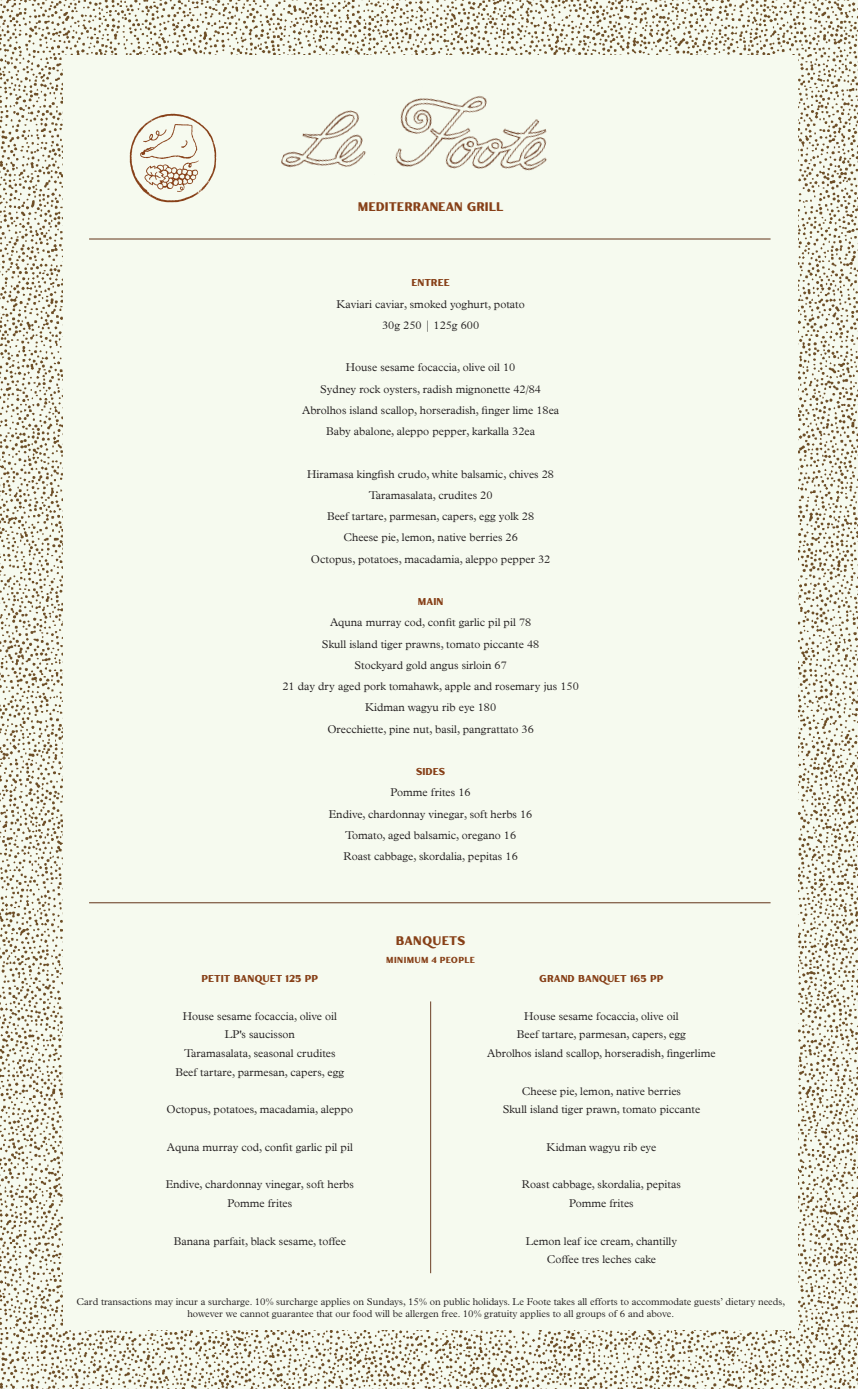
<style>
.page{position:relative;width:858px;height:1389px;background:#fff}
.page>*{position:absolute;margin:0;border:0;box-sizing:border-box;transform-origin:0 0}
.HEAD{font:12.5px "Hertical Sans";color:#874018}
.sub_head{font:12.5px "Hertical Sans";letter-spacing:.015em;color:#874018}
.wine_columns{font:300 11.25px "Plantin MT Pro";color:#231f20}
.t1{font:300 10px "Plantin Std";color:#231f20}
.wine_columns-2{font:10px "Hertical Sans";color:#874018}
.sub_head-2{font:8.75px "Hertical Sans";letter-spacing:.04em;color:#874018}
</style>
<div class="page">
<img style="left:0;top:0;width:857px;height:1389px">
<div style="left:63px;top:56px;width:735px;height:1274px;background:#f6faef"></div>
<img style="left:279px;top:44px;width:282px;height:127px">
<hr style="left:89px;top:238px;width:681px;height:2px;background:#6c3f26">
<hr style="left:89px;top:902px;width:681px;height:1px;background:#6c3f26">
<hr style="left:430px;top:1001px;width:1px;height:272px;background:#6c3f26">
<img style="left:129px;top:113px;width:88px;height:90px">
<p class="HEAD" style="left:358px;top:198px;width:147px">MEDITERRANEAN GRILL</p>
<p class="wine_columns-2" style="left:411px;top:276px;width:40px">ENTREE</p>
<p class="wine_columns" style="left:336px;top:297px;width:190px">Kaviari caviar, smoked yoghurt, potato</p>
<p class="wine_columns" style="left:382px;top:319px;width:99px">30g 250 | 125g 600</p>
<p class="wine_columns" style="left:346px;top:361px;width:171px">House sesame focaccia, olive oil 10</p>
<p class="wine_columns" style="left:320px;top:382px;width:222px">Sydney rock oysters, radish mignonette 42/84</p>
<p class="wine_columns" style="left:302px;top:404px;width:259px">Abrolhos island scallop, horseradish, finger lime 18ea</p>
<p class="wine_columns" style="left:326px;top:425px;width:210px">Baby abalone, aleppo pepper, karkalla 32ea</p>
<p class="wine_columns" style="left:307px;top:467px;width:248px">Hiramasa kingfish crudo, white balsamic, chives 28</p>
<p class="wine_columns" style="left:369px;top:489px;width:125px">Taramasalata, crudites 20</p>
<p class="wine_columns" style="left:327px;top:510px;width:209px">Beef tartare, parmesan, capers, egg yolk 28</p>
<p class="wine_columns" style="left:343px;top:531px;width:176px">Cheese pie, lemon, native berries 26</p>
<p class="wine_columns" style="left:311px;top:552px;width:241px">Octopus, potatoes, macadamia, aleppo pepper 32</p>
<p class="wine_columns-2" style="left:418px;top:595px;width:27px">MAIN</p>
<p class="wine_columns" style="left:330px;top:616px;width:203px">Aquna murray cod, confit garlic pil pil 78</p>
<p class="wine_columns" style="left:322px;top:637px;width:219px">Skull island tiger prawns, tomato piccante 48</p>
<p class="wine_columns" style="left:354px;top:659px;width:154px">Stockyard gold angus sirloin 67</p>
<p class="wine_columns" style="left:282px;top:680px;width:298px">21 day dry aged pork tomahawk, apple and rosemary jus 150</p>
<p class="wine_columns" style="left:365px;top:701px;width:133px">Kidman wagyu rib eye 180</p>
<p class="wine_columns" style="left:327px;top:722px;width:208px">Orecchiette, pine nut, basil, pangrattato 36</p>
<p class="wine_columns-2" style="left:416px;top:765px;width:31px">SIDES</p>
<p class="wine_columns" style="left:390px;top:786px;width:82px">Pomme frites 16</p>
<p class="wine_columns" style="left:329px;top:807px;width:205px">Endive, chardonnay vinegar, soft herbs 16</p>
<p class="wine_columns" style="left:345px;top:829px;width:173px">Tomato, aged balsamic, oregano 16</p>
<p class="wine_columns" style="left:343px;top:850px;width:176px">Roast cabbage, skordalia, pepitas 16</p>
<p class="wine_columns-2" style="left:201px;top:972px;width:118px">PETIT BANQUET 125 PP</p>
<p class="wine_columns" style="left:183px;top:1009px;width:156px">House sesame focaccia, olive oil</p>
<p class="wine_columns" style="left:225px;top:1028px;width:72px">LP's saucisson</p>
<p class="wine_columns" style="left:184px;top:1047px;width:153px">Taramasalata, seasonal crudites</p>
<p class="wine_columns" style="left:175px;top:1066px;width:170px">Beef tartare, parmesan, capers, egg</p>
<p class="wine_columns" style="left:166px;top:1103px;width:188px">Octopus, potatoes, macadamia, aleppo</p>
<p class="wine_columns" style="left:167px;top:1141px;width:187px">Aquna murray cod, confit garlic pil pil</p>
<p class="wine_columns" style="left:166px;top:1178px;width:190px">Endive, chardonnay vinegar, soft herbs</p>
<p class="wine_columns" style="left:227px;top:1197px;width:66px">Pomme frites</p>
<p class="wine_columns" style="left:174px;top:1234px;width:173px">Banana parfait, black sesame, toffee</p>
<p class="sub_head" style="left:395px;top:932px;width:71px">BANQUETS</p>
<p class="sub_head-2" style="left:386px;top:954px;width:90px">MINIMUM 4 PEOPLE</p>
<p class="wine_columns-2" style="left:539px;top:972px;width:126px">GRAND BANQUET 165 PP</p>
<p class="wine_columns" style="left:524px;top:1009px;width:156px">House sesame focaccia, olive oil</p>
<p class="wine_columns" style="left:517px;top:1028px;width:170px">Beef tartare, parmesan, capers, egg</p>
<p class="wine_columns" style="left:487px;top:1047px;width:230px">Abrolhos island scallop, horseradish, fingerlime</p>
<p class="wine_columns" style="left:522px;top:1084px;width:161px">Cheese pie, lemon, native berries</p>
<p class="wine_columns" style="left:502px;top:1103px;width:199px">Skull island tiger prawn, tomato piccante</p>
<p class="wine_columns" style="left:546px;top:1141px;width:111px">Kidman wagyu rib eye</p>
<p class="wine_columns" style="left:522px;top:1178px;width:160px">Roast cabbage, skordalia, pepitas</p>
<p class="wine_columns" style="left:569px;top:1197px;width:66px">Pomme frites</p>
<p class="wine_columns" style="left:525px;top:1234px;width:153px">Lemon leaf ice cream, chantilly</p>
<p class="wine_columns" style="left:546px;top:1253px;width:111px">Coffee tres leches cake</p>
<p class="t1" style="left:76px;top:1296px;width:710px">Card transactions may incur a surcharge. 10% surcharge applies on Sundays, 15% on public holidays. Le Foote takes all efforts to accommodate guests’ dietary needs,</p>
<p class="t1" style="left:187px;top:1308px;width:488px">however we cannot guarantee that our food will be allergen free. 10% gratuity applies to all groups of 6 and above.</p>
</div>
